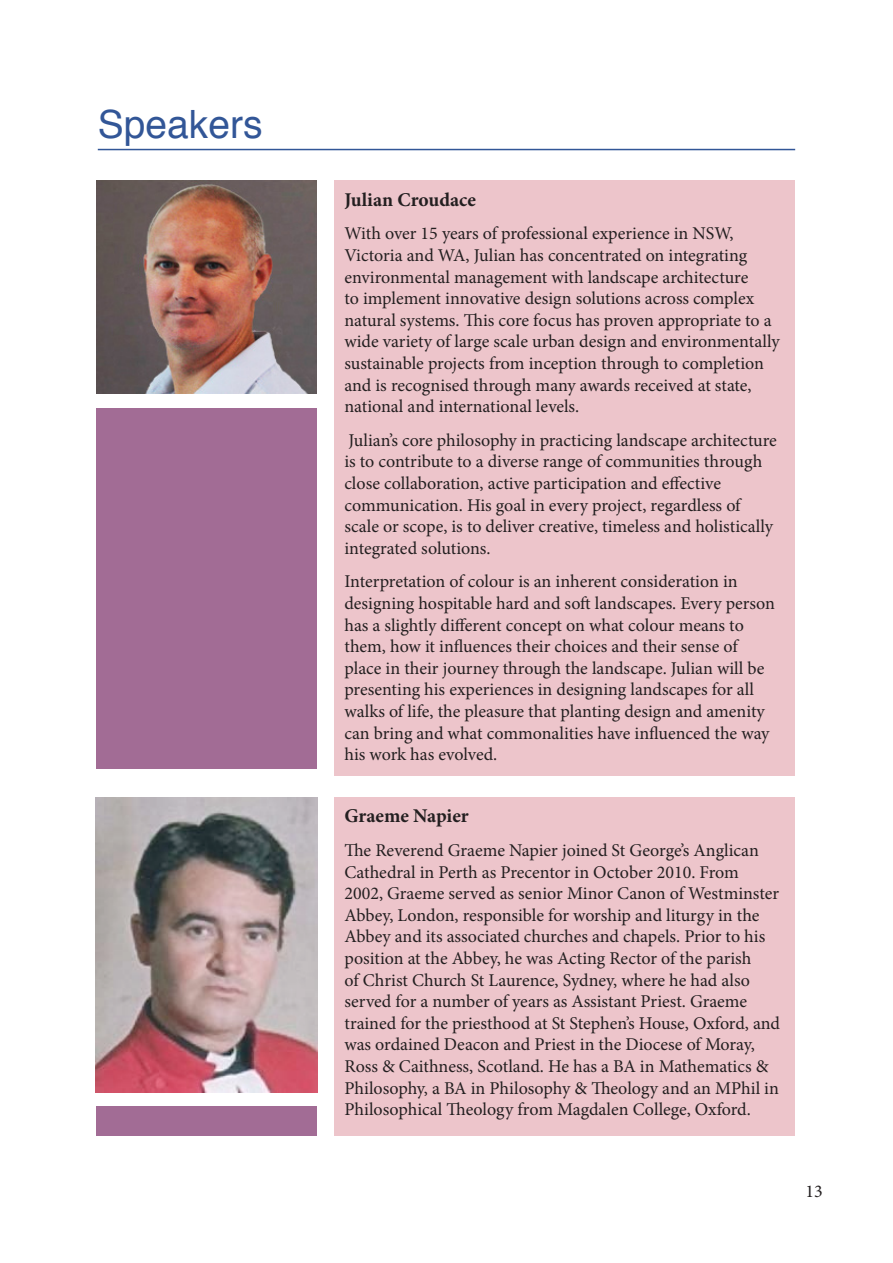
<style>
.page{position:relative;width:893px;height:1263px;background:#fff}
.page>*{position:absolute;margin:0;border:0;box-sizing:border-box;transform-origin:0 0}
.t1{font:39px "Helvetica";color:#325697}
.t2{font:700 19.5px "Minion Pro";color:#231f20}
.t3{font:18px/21.6px "Minion Pro";color:#231f20}
</style>
<div class="page">
<div style="left:96px;top:408px;width:221px;height:361px;background:#a26c95"></div>
<div style="left:96px;top:1106px;width:221px;height:29px;background:#a26c95"></div>
<hr style="left:98px;top:149px;width:697px;height:1px;background:#325697">
<div style="left:334px;top:181px;width:461px;height:595px;background:#edc5cb"></div>
<div style="left:334px;top:797px;width:461px;height:338px;background:#edc5cb"></div>
<img style="left:97px;top:181px;width:220px;height:212px">
<img style="left:96px;top:797px;width:222px;height:296px">
<p class="t1" style="left:98px;top:94px;width:166px">Speakers</p>
<p class="t2" style="left:344px;top:186px;width:133px">Julian Croudace</p>
<p class="t3" style="left:344px;top:223px;width:437px">With over 15 years of professional experience in NSW, Victoria and WA, Julian has concentrated on integrating environmental management with landscape architecture<br>to implement innovative design solutions across complex natural systems. This core focus has proven appropriate to a wide variety of large scale urban design and environmentally sustainable projects from inception through to completion and is recognised through many awards received at state, national and international levels.</p>
<p class="t3" style="left:344px;top:429px;width:434px">Julian’s core philosophy in practicing landscape architecture is to contribute to a diverse range of communities through close collaboration, active participation and effective communication. His goal in every project, regardless of scale or scope, is to deliver creative, timeless and holistically integrated solutions.</p>
<p class="t3" style="left:344px;top:571px;width:432px">Interpretation of colour is an inherent consideration in designing hospitable hard and soft landscapes. Every person has a slightly different concept on what colour means to them, how it influences their choices and their sense of place in their journey through the landscape. Julian will be presenting his experiences in designing landscapes for all walks of life, the pleasure that planting design and amenity can bring and what commonalities have influenced the way his work has evolved.</p>
<p class="t2" style="left:344px;top:802px;width:126px">Graeme Napier</p>
<p class="t3" style="left:344px;top:839px;width:437px">The Reverend Graeme Napier joined St George’s Anglican Cathedral in Perth as Precentor in October 2010. From 2002, Graeme served as senior Minor Canon of Westminster Abbey, London, responsible for worship and liturgy in the Abbey and its associated churches and chapels. Prior to his position at the Abbey, he was Acting Rector of the parish<br>of Christ Church St Laurence, Sydney, where he had also served for a number of years as Assistant Priest. Graeme trained for the priesthood at St Stephen’s House, Oxford, and was ordained Deacon and Priest in the Diocese of Moray, Ross &amp; Caithness, Scotland. He has a BA in Mathematics &amp; Philosophy, a BA in Philosophy &amp; Theology and an MPhil in Philosophical Theology from Magdalen College, Oxford.</p>
<p class="t3" style="left:805px;top:1180px;width:19px">13</p>
</div>
